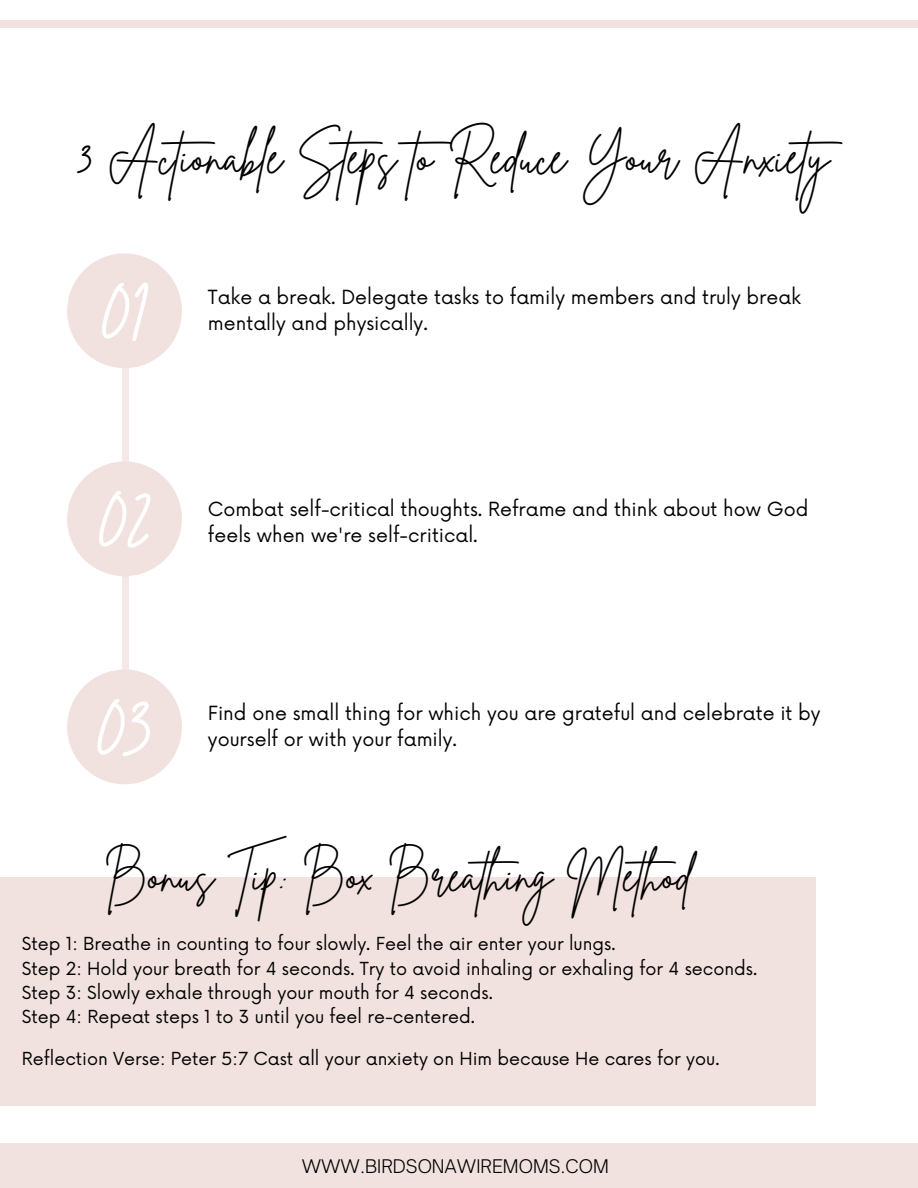
<style>
.page{position:relative;width:918px;height:1188px;background:#fff}
.page>*{position:absolute;margin:0;border:0;box-sizing:border-box;transform-origin:0 0}
.t1{font:94.65px/208px "Brittany Signature";color:#fff;text-align:justify}
.t2{font:48px "Brittany Signature";color:#000}
.t3{font:45.45px "Brittany Signature";color:#000}
.t4{font:19.05px/25.8px "Now";color:#000}
.t5{font:300 18px "Open Sauce One";color:#000}
.t6{font:17.55px/24.2px "Now";color:#000}
</style>
<div class="page">
<div style="left:0;top:20px;width:918px;height:8px;background:#f1e2df"></div>
<div style="left:0;top:1143px;width:918px;height:45px;background:#f1e2df"></div>
<div style="left:122px;top:359px;width:7px;height:423px;background:#f4e9e7"></div>
<div style="left:67px;top:253px;width:115px;height:115px;background:#f1e2df;border-radius:50%"></div>
<div style="left:67px;top:461px;width:115px;height:115px;background:#f1e2df;border-radius:50%"></div>
<div style="left:67px;top:670px;width:115px;height:114px;background:#f1e2df;border-radius:50%"></div>
<div style="left:0;top:877px;width:816px;height:228px;background:#f1e2df"></div>
<h2 class="t2" style="left:79px;top:125px;width:778px">3 Actionable Steps to Reduce Your Anxiety</h2>
<h1 class="t1" style="left:97px;top:206px;width:58px">01<br>02<br>03</h1>
<p class="t4" style="left:208px;top:285px;width:595px">Take a break. Delegate tasks to family members and truly break mentally and physically.</p>
<p class="t4" style="left:208px;top:498px;width:602px">Combat self-critical thoughts. Reframe and think about how God feels when we're self-critical.</p>
<p class="t4" style="left:208px;top:702px;width:614px">Find one small thing for which you are grateful and celebrate it by yourself or with your family.</p>
<h3 class="t3" style="left:104px;top:846px;width:589px">Bonus Tip: Box Breathing Method</h3>
<p class="t6" style="left:22px;top:933px;width:737px">Step 1: Breathe in counting to four slowly. Feel the air enter your lungs.<br>Step 2: Hold your breath for 4 seconds. Try to avoid inhaling or exhaling for 4 seconds.<br>Step 3: Slowly exhale through your mouth for 4 seconds.<br>Step 4: Repeat steps 1 to 3 until you feel re-centered.</p>
<p class="t6" style="left:22px;top:1047px;width:699px">Reflection Verse: Peter 5:7 Cast all your anxiety on Him because He cares for you.</p>
<p class="t5" style="left:302px;top:1155px;width:309px">WWW.BIRDSONAWIREMOMS.COM</p>
</div>
